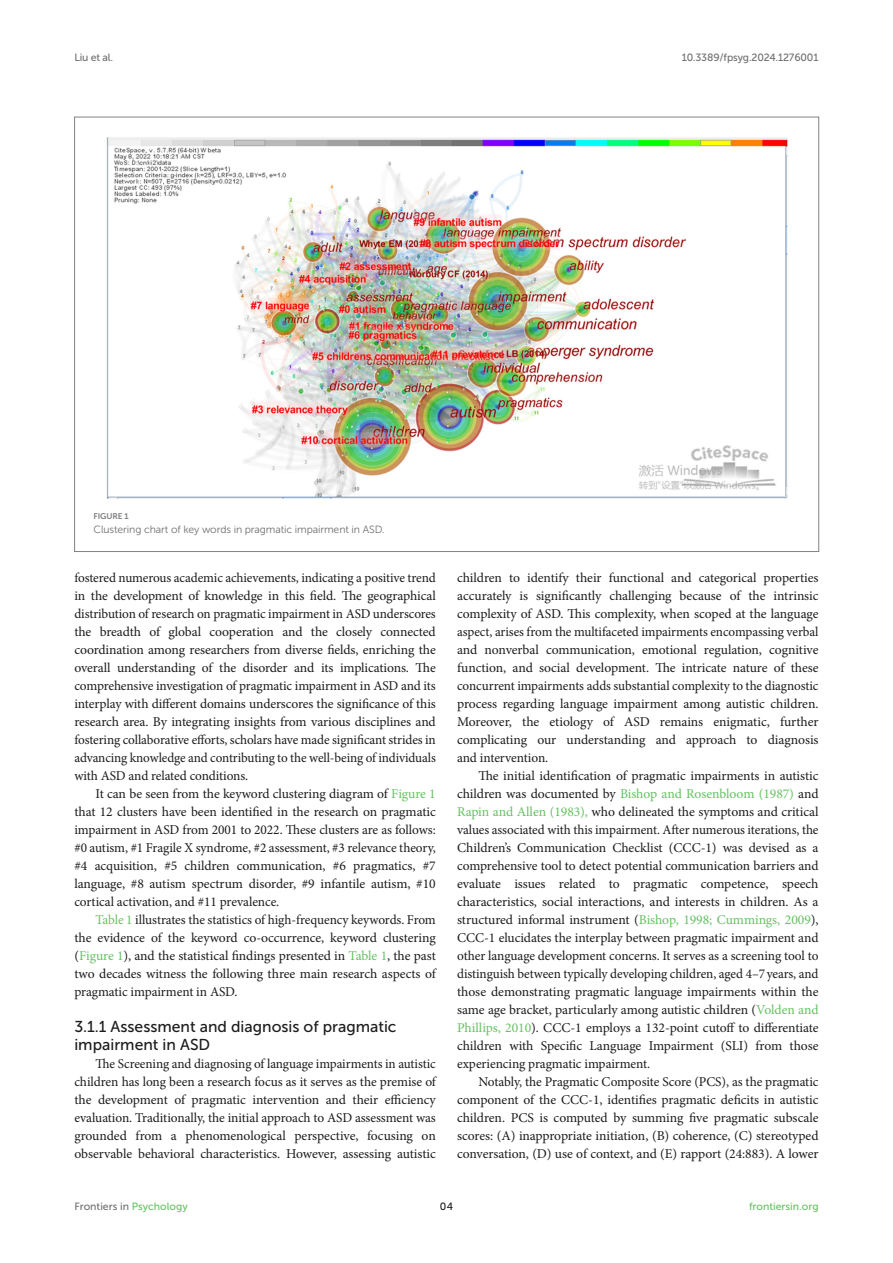
<style>
.page{position:relative;width:893px;height:1263px;background:#fff}
.page>*{position:absolute;margin:0;border:0;box-sizing:border-box;transform-origin:0 0}
.HEAD_3{font:15.75px/18px "Museo Sans 500";color:#1b1c1b}
.TEXT{font:13.5px/18px "Minion Pro";letter-spacing:-.005em;color:#1b1c1b;text-align:justify}
.TEXT_FLUSH{font:13.5px/18px "Minion Pro";letter-spacing:-.01em;color:#1b1c1b;text-align:justify}
.t1{font:10.5px "Museo Sans 500";letter-spacing:-.015em;color:#706f70}
.FIG_LEG{font:10.5px "Museo Sans 300";letter-spacing:-.01em;color:#706f70}
.t2{font:10.5px "Museo Sans 500";color:#65c161}
.t3{font:10.5px "Museo Sans 500";color:#1b1c1b}
.FIG_HD{font:8.25px "Museo Sans 700";letter-spacing:-.01em;color:#7e7f7f}
.s1{color:#65c161}
</style>
<div class="page">
<img style="left:106px;top:137px;width:682px;height:362px">
<p class="t1" style="left:74px;top:51px;width:40px">Liu et al.</p>
<p class="t1" style="left:682px;top:51px;width:138px">10.3389/fpsyg.2024.1276001</p>
<p class="FIG_HD" style="left:94px;top:512px;width:37px">FIGURE 1</p>
<p class="FIG_LEG" style="left:94px;top:523px;width:293px">Clustering chart of key words in pragmatic impairment in ASD.</p>
<p class="TEXT" style="left:74px;top:569px;width:363px">fostered numerous academic achievements, indicating a positive trend in the development of knowledge in this field. The geographical distribution of research on pragmatic impairment in ASD underscores the breadth of global cooperation and the closely connected coordination among researchers from diverse fields, enriching the overall understanding of the disorder and its implications. The comprehensive investigation of pragmatic impairment in ASD and its interplay with different domains underscores the significance of this research area. By integrating insights from various disciplines and fostering collaborative efforts, scholars have made significant strides in advancing knowledge and contributing to the well-being of individuals with ASD and related conditions.</p>
<p class="TEXT" style="left:74px;top:785px;width:363px;text-indent:21px">It can be seen from the keyword clustering diagram of <span class="s1">Figure 1 </span>that 12 clusters have been identified in the research on pragmatic impairment in ASD from 2001 to 2022. These clusters are as follows: #0 autism, #1 Fragile X syndrome, #2 assessment, #3 relevance theory, #4 acquisition, #5 children communication, #6 pragmatics, #7 language, #8 autism spectrum disorder, #9 infantile autism, #10 cortical activation, and #11 prevalence.</p>
<p class="TEXT" style="left:74px;top:911px;width:363px;text-indent:21px"><span class="s1">Table 1</span> illustrates the statistics of high-frequency keywords. From the evidence of the keyword co-occurrence, keyword clustering (<span class="s1">Figure 1</span>), and the statistical findings presented in <span class="s1">Table 1</span>, the past two decades witness the following three main research aspects of pragmatic impairment in ASD.</p>
<p class="HEAD_3" style="left:74px;top:1018px;width:324px">3.1.1 Assessment and diagnosis of pragmatic impairment in ASD</p>
<p class="TEXT_FLUSH" style="left:74px;top:1055px;width:363px;text-indent:21px">The Screening and diagnosing of language impairments in autistic children has long been a research focus as it serves as the premise of the development of pragmatic intervention and their efficiency evaluation. Traditionally, the initial approach to ASD assessment was grounded from a phenomenological perspective, focusing on observable behavioral characteristics. However, assessing autistic</p>
<p class="TEXT_FLUSH" style="left:457px;top:569px;width:363px">children to identify their functional and categorical properties accurately is significantly challenging because of the intrinsic complexity of ASD. This complexity, when scoped at the language aspect, arises from the multifaceted impairments encompassing verbal and nonverbal communication, emotional regulation, cognitive function, and social development. The intricate nature of these concurrent impairments adds substantial complexity to the diagnostic process regarding language impairment among autistic children.<br>Moreover, the etiology of ASD remains enigmatic, further complicating our understanding and approach to diagnosis and intervention.</p>
<p class="TEXT" style="left:457px;top:767px;width:363px;text-indent:21px">The initial identification of pragmatic impairments in autistic children was documented by <span class="s1">Bishop and Rosenbloom (1987)</span> and <span class="s1">Rapin and Allen (1983),</span> who delineated the symptoms and critical values associated with this impairment. After numerous iterations, the Children’s Communication Checklist (CCC-1) was devised as a comprehensive tool to detect potential communication barriers and evaluate issues related to pragmatic competence, speech characteristics, social interactions, and interests in children. As a structured informal instrument (<span class="s1">Bishop, 1998; Cummings, 2009</span>), CCC-1 elucidates the interplay between pragmatic impairment and other language development concerns. It serves as a screening tool to distinguish between typically developing children, aged 4–7years, and those demonstrating pragmatic language impairments within the same age bracket, particularly among autistic children (<span class="s1">Volden and Phillips, 2010</span>). CCC-1 employs a 132-point cutoff to differentiate children with Specific Language Impairment (SLI) from those experiencing pragmatic impairment.</p>
<p class="TEXT" style="left:457px;top:1073px;width:363px;text-indent:21px">Notably, the Pragmatic Composite Score (PCS), as the pragmatic component of the CCC-1, identifies pragmatic deficits in autistic children. PCS is computed by summing five pragmatic subscale scores: (A) inappropriate initiation, (B) coherence, (C) stereotyped conversation, (D) use of context, and (E) rapport (24:883). A lower</p>
<p class="t1" style="left:74px;top:1200px;width:115px">Frontiers in <span class="s1">Psychology</span></p>
<p class="t3" style="left:440px;top:1200px;width:15px">04</p>
<p class="t2" style="left:749px;top:1200px;width:71px">frontiersin.org</p>
</div>
